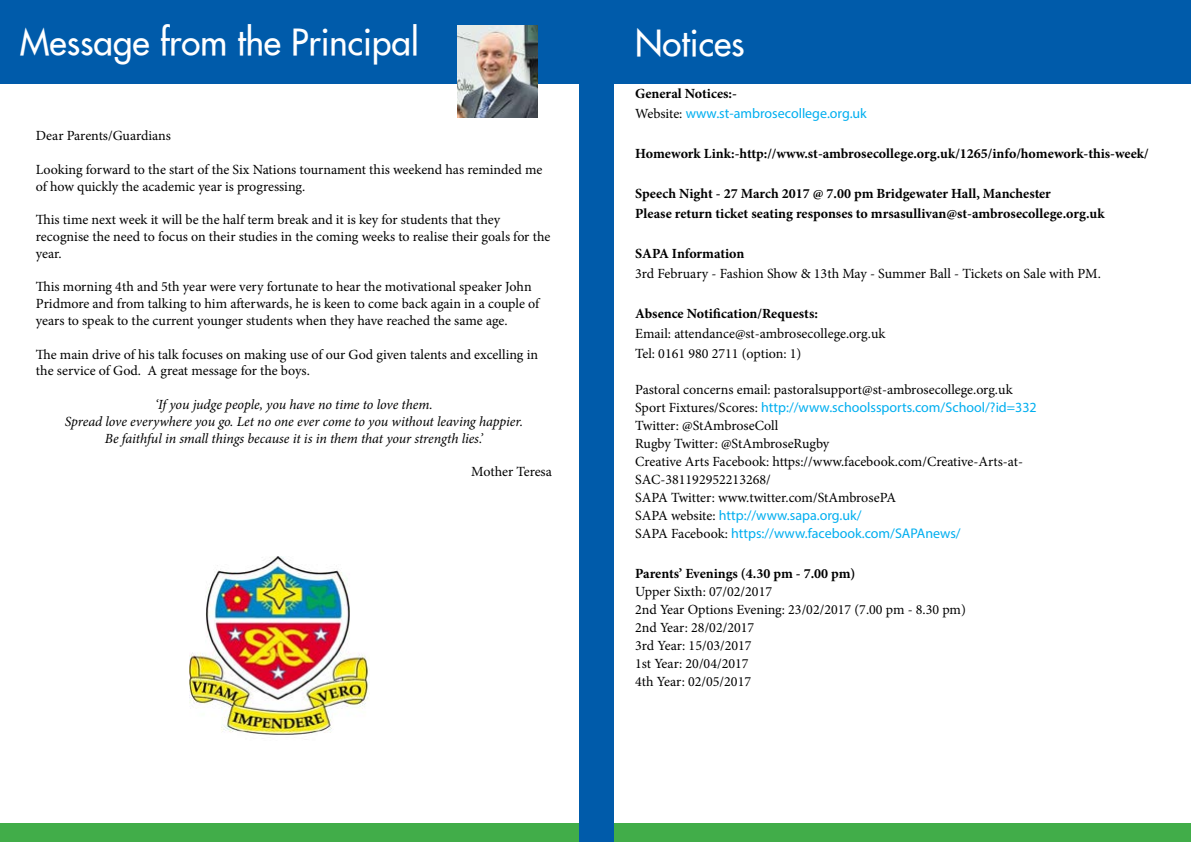
<style>
.page{position:relative;width:1191px;height:842px;background:#fff}
.page>*{position:absolute;margin:0;border:0;box-sizing:border-box;transform-origin:0 0}
.t1{font:36px "Fusi Normal";color:#fff}
.t2{font:14px/18px "Minion Pro";color:#000}
.t3{font:700 14px/20px "Minion Pro";color:#000}
.t4{font:14px/18px "Myriad Pro";color:#00aeef}
.t5{font:italic 14px/16.8px "Minion Pro";letter-spacing:-.005em;color:#000;text-align:center}
.s1{font-family:"Minion Pro";color:#000}
</style>
<div class="page">
<div style="left:595px;top:0;width:596px;height:83px;background:#005baa"></div>
<div style="left:0;top:0;width:595px;height:83px;background:#005baa"></div>
<img style="left:457px;top:26px;width:81px;height:91px">
<div style="left:0;top:823px;width:1191px;height:19px;background:#41ad49"></div>
<div style="left:579px;top:0;width:34px;height:842px;background:#005baa"></div>
<img style="left:190px;top:556px;width:180px;height:179px">
<h1 class="t1" style="left:20px;top:19px;width:400px">Message from the Principal</h1>
<h1 class="t1" style="left:635px;top:20px;width:111px">Notices</h1>
<p class="t3" style="left:635px;top:83px;width:103px">General Notices:-</p>
<p class="t4" style="left:635px;top:104px;width:233px"><span class="s1">Website:</span> www.st-ambrosecollege.org.uk</p>
<p class="t3" style="left:635px;top:143px;width:515px">Homework Link:-http://www.st-ambrosecollege.org.uk/1265/info/homework-this-week/</p>
<p class="t3" style="left:635px;top:183px;width:471px">Speech Night - 27 March 2017 @ 7.00 pm Bridgewater Hall, Manchester<br>Please return ticket seating responses to mrsasullivan@st-ambrosecollege.org.uk</p>
<p class="t3" style="left:635px;top:243px;width:111px">SAPA Information</p>
<p class="t2" style="left:635px;top:265px;width:467px">3rd February - Fashion Show &amp; 13th May - Summer Ball - Tickets on Sale with PM.</p>
<p class="t3" style="left:635px;top:303px;width:184px">Absence Notification/Requests:</p>
<p class="t2" style="left:635px;top:324px;width:252px;line-height:20px">Email: attendance@st-ambrosecollege.org.uk<br>Tel: 0161 980 2711 (option: 1)</p>
<p class="t2" style="left:635px;top:381px;width:379px">Pastoral concerns email: pastoralsupport@st-ambrosecollege.org.uk</p>
<p class="t4" style="left:635px;top:398px;width:403px"><span class="s1">Sport Fixtures/Scores:</span> http://www.schoolssports.com/School/?id=332</p>
<p class="t2" style="left:635px;top:417px;width:389px">Twitter: @StAmbroseColl<br>Rugby Twitter: @StAmbroseRugby<br>Creative Arts Facebook: https://www.facebook.com/Creative-Arts-at-SAC-381192952213268/<br>SAPA Twitter: www.twitter.com/StAmbrosePA</p>
<p class="t4" style="left:635px;top:506px;width:327px"><span class="s1">SAPA website:</span> http://www.sapa.org.uk/<br><span class="s1">SAPA Facebook:</span> https://www.facebook.com/SAPAnews/</p>
<p class="t3" style="left:635px;top:563px;width:222px">Parents’ Evenings (4.30 pm - 7.00 pm)</p>
<p class="t2" style="left:635px;top:583px;width:332px">Upper Sixth: 07/02/2017<br>2nd Year Options Evening: 23/02/2017 (7.00 pm - 8.30 pm)<br>2nd Year: 28/02/2017<br>3rd Year: 15/03/2017<br>1st Year: 20/04/2017<br>4th Year: 02/05/2017</p>
<p class="t2" style="left:36px;top:127px;width:136px">Dear Parents/Guardians</p>
<p class="t2" style="left:36px;top:161px;width:508px;line-height:16.8px">Looking forward to the start of the Six Nations tournament this weekend has reminded me of how quickly the academic year is progressing.</p>
<p class="t2" style="left:36px;top:211px;width:516px;line-height:16.8px">This time next week it will be the half term break and it is key for students that they recognise the need to focus on their studies in the coming weeks to realise their goals for the year.</p>
<p class="t2" style="left:36px;top:279px;width:505px;line-height:16.8px">This morning 4th and 5th year were very fortunate to hear the motivational speaker John<br>Pridmore and from talking to him afterwards, he is keen to come back again in a couple of years to speak to the current younger students when they have reached the same age.</p>
<p class="t2" style="left:36px;top:346px;width:504px;line-height:16.8px">The main drive of his talk focuses on making use of our God given talents and excelling in the service of God. A great message for the boys.</p>
<p class="t5" style="left:65px;top:396px;width:459px">‘If you judge people, you have no time to love them.<br>Spread love everywhere you go. Let no one ever come to you without leaving happier.<br>Be faithful in small things because it is in them that your strength lies.’</p>
<p class="t2" style="left:471px;top:463px;width:82px">Mother Teresa</p>
</div>
